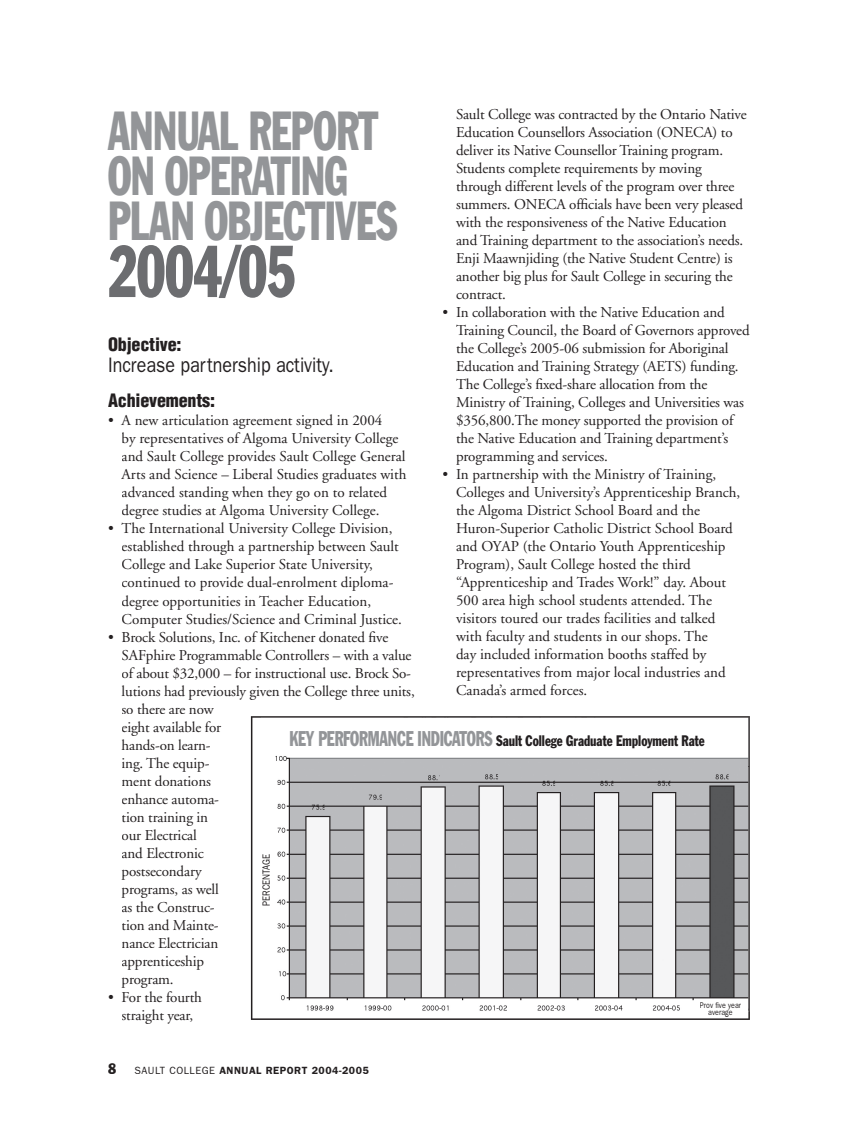
<style>
.page{position:relative;width:858px;height:1128px;background:#fff}
.page>*{position:absolute;margin:0;border:0;box-sizing:border-box;transform-origin:0 0}
.t1{font:condensed 72px "Franklin Gothic";letter-spacing:-.01em;color:#6c6d70;scale:.75 1}
.t2{font:condensed 54px/45px "Franklin Gothic";letter-spacing:-.01em;color:#939598;scale:.75 1}
.t3{font:21px "Franklin Gothic";color:#231f20;scale:.85 1}
.t4{font:900 condensed 18px "Helvetica";letter-spacing:-.01em;color:#231f20}
.t5{font:15px/18px "Adobe Garamond";letter-spacing:-.01em;color:#231f20}
.t6{font:condensed 15px "Franklin Gothic";color:#231f20;scale:.85 1}
.t7{font:condensed 15px "Franklin Gothic";color:#231f20}
.t8{font:600 10.5px "Franklin Gothic";letter-spacing:.05em;color:#231f20}
.t9{font:10.5px "Franklin Gothic";color:#231f20;scale:.85 1}
.t10{font:8.25px/7.5px "Franklin Gothic";letter-spacing:.01em;color:#231f20;text-align:center;scale:.85 1}
.s1{font-size:21px;color:#939598}
.s2{font-weight:400}
</style>
<div class="page">
<svg style="left:251px;top:716px;width:498px;height:303px;fill:#babbbe"></svg>
<img style="left:261px;top:717px;width:487px;height:49px">
<img style="left:699px;top:766px;width:49px;height:245px">
<div style="left:289px;top:717px;width:448px;height:34px;background:#fff"></div>
<div style="left:261px;top:850px;width:9px;height:55px;background:#fff"></div>
<img style="left:270px;top:854px;width:1px;height:51px">
<div style="left:692px;top:1000px;width:55px;height:15px;background:#fff"></div>
<p class="t5" style="left:456px;top:106px;width:292px">Sault College was contracted by the Ontario Native Education Counsellors Association (ONECA) to deliver its Native Counsellor Training program.<br>Students complete requirements by moving through different levels of the program over three summers. ONECA officials have been very pleased with the responsiveness of the Native Education and Training department to the association’s needs.<br>Enji Maawnjiding (the Native Student Centre) is another big plus for Sault College in securing the contract.</p>
<p class="t5" style="left:456px;top:304px;width:295px;text-indent:-14px">• In collaboration with the Native Education and Training Council, the Board of Governors approved the College’s 2005-06 submission for Aboriginal Education and Training Strategy (AETS) funding.<br>The College’s fixed-share allocation from the Ministry of Training, Colleges and Universities was $356,800.The money supported the provision of the Native Education and Training department’s programming and services.</p>
<p class="t5" style="left:456px;top:466px;width:286px;text-indent:-14px">• In partnership with the Ministry of Training, Colleges and University’s Apprenticeship Branch, the Algoma District School Board and the Huron-Superior Catholic District School Board and OYAP (the Ontario Youth Apprenticeship Program), Sault College hosted the third “Apprenticeship and Trades Work!” day. About 500 area high school students attended. The visitors toured our trades facilities and talked with faculty and students in our shops. The<br>day included information booths staffed by representatives from major local industries and Canada’s armed forces.</p>
<p class="t6" style="left:289px;top:731px;width:490px"><span class="s1">KEY PERFORMANCE INDICATORS</span> Sault College Graduate Employment Rate</p>
<h2 class="t2" style="left:108px;top:107px;width:387px">ANNUAL REPORT<br>ON OPERATING<br>PLAN OBJECTIVES</h2>
<h1 class="t1" style="left:108px;top:227px;width:251px">2004/05</h1>
<p class="t4" style="left:108px;top:333px;width:75px">Objective:</p>
<h3 class="t3" style="left:108px;top:353px;width:267px">Increase partnership activity.</h3>
<p class="t4" style="left:108px;top:389px;width:108px">Achievements:</p>
<p class="t5" style="left:122px;top:412px;width:286px;text-indent:-14px">• A new articulation agreement signed in 2004<br>by representatives of Algoma University College and Sault College provides Sault College General Arts and Science – Liberal Studies graduates with advanced standing when they go on to related degree studies at Algoma University College.</p>
<p class="t5" style="left:122px;top:520px;width:282px;text-indent:-14px">• The International University College Division, established through a partnership between Sault College and Lake Superior State University, continued to provide dual-enrolment diploma&shy;degree opportunities in Teacher Education, Computer Studies/Science and Criminal Justice.</p>
<p class="t5" style="left:122px;top:628px;width:294px;text-indent:-14px">• Brock Solutions, Inc. of Kitchener donated five<br>SAFphire Programmable Controllers – with a value of about $32,000 – for instructional use. Brock So&shy;lutions had previously given the College three units, so there are now<br>eight available for<br>hands-on learn-<br>ing. The equip-<br>ment donations<br>enhance automa-<br>tion training in<br>our Electrical<br>and Electronic<br>postsecondary<br>programs, as well<br>as the Construc-<br>tion and Mainte-<br>nance Electrician<br>apprenticeship<br>program.</p>
<p class="t5" style="left:108px;top:988px;width:95px;text-align:center">• For the fourth straight year,</p>
<p class="t9" style="left:260px;top:905px;width:62px;rotate:-90deg">PERCENTAGE</p>
<p class="t10" style="left:699px;top:1000px;width:50px">Prov five year average</p>
<p class="t7" style="left:108px;top:1058px;width:10px">8</p>
<p class="t8" style="left:134px;top:1063px;width:236px"><span class="s2">SAULT COLLEGE</span> ANNUAL REPORT 2004-2005</p>
</div>
